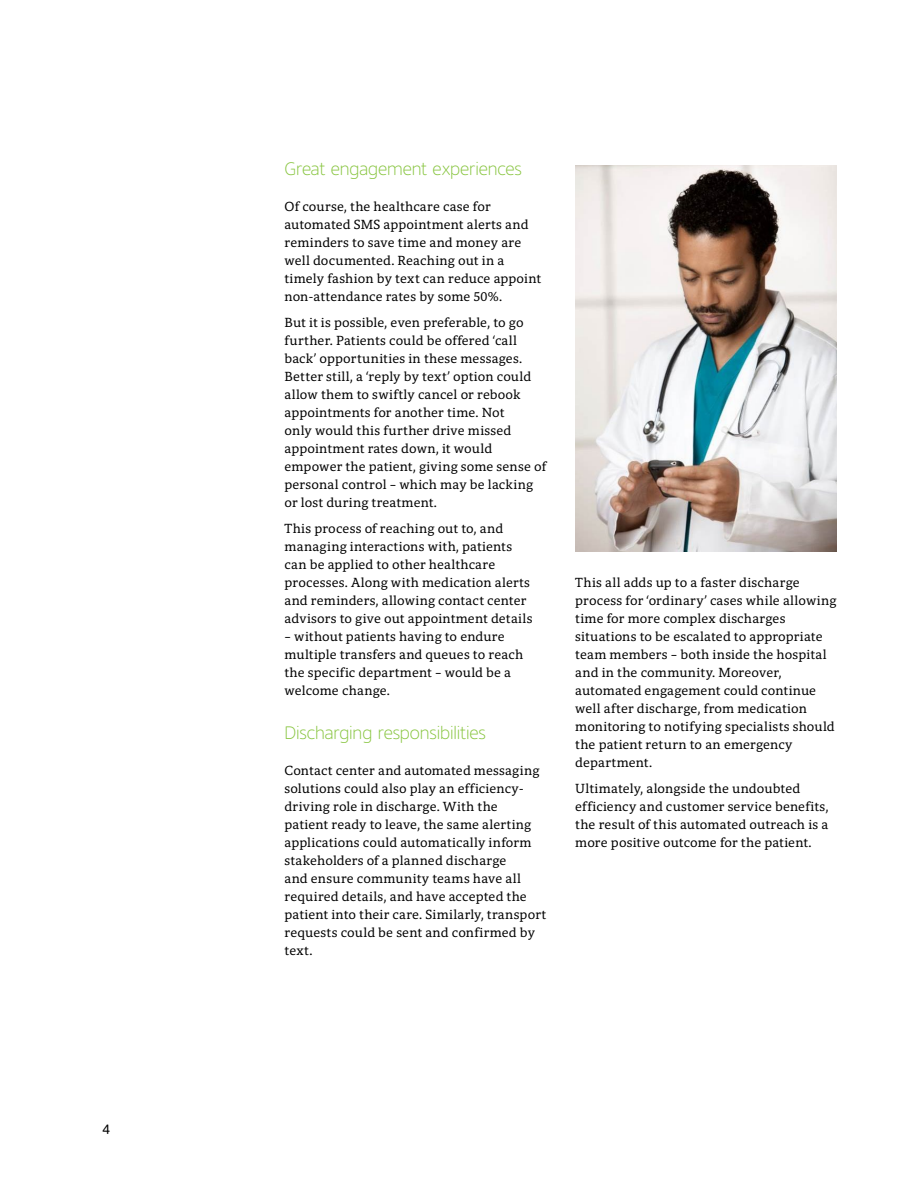
<style>
.page{position:relative;width:918px;height:1188px;background:#fff}
.page>*{position:absolute;margin:0;border:0;box-sizing:border-box;transform-origin:0 0}
.t1{font:300 18px "Harmony Sans";letter-spacing:-.005em;color:#88c540}
.t2{font:13.5px/18px "Harmony Serif";letter-spacing:.01em;color:#000}
.t3{font:13.5px "Harmony Sans";color:#000}
</style>
<div class="page">
<img style="left:575px;top:165px;width:262px;height:387px">
<p class="t3" style="left:103px;top:1121px;width:9px">4</p>
<h1 class="t1" style="left:284px;top:157px;width:239px">Great engagement experiences</h1>
<p class="t2" style="left:284px;top:197px;width:258px">Of course, the healthcare case for automated SMS appointment alerts and reminders to save time and money are well documented. Reaching out in a timely fashion by text can reduce appoint non-attendance rates by some 50%.</p>
<p class="t2" style="left:284px;top:313px;width:263px">But it is possible, even preferable, to go further. Patients could be offered ‘call back’ opportunities in these messages.<br>Better still, a ‘reply by text’ option could allow them to swiftly cancel or rebook appointments for another time. Not<br>only would this further drive missed appointment rates down, it would empower the patient, giving some sense of personal control – which may be lacking or lost during treatment.</p>
<p class="t2" style="left:284px;top:519px;width:250px">This process of reaching out to, and managing interactions with, patients can be applied to other healthcare processes. Along with medication alerts and reminders, allowing contact center advisors to give out appointment details</p>
<p class="t2" style="left:284px;top:627px;width:240px">– without patients having to endure multiple transfers and queues to reach the specific department – would be a welcome change.</p>
<h1 class="t1" style="left:284px;top:721px;width:203px">Discharging responsibilities</h1>
<p class="t2" style="left:284px;top:761px;width:263px">Contact center and automated messaging solutions could also play an efficiency&shy;driving role in discharge. With the<br>patient ready to leave, the same alerting applications could automatically inform stakeholders of a planned discharge<br>and ensure community teams have all required details, and have accepted the patient into their care. Similarly, transport requests could be sent and confirmed by text.</p>
<p class="t2" style="left:575px;top:573px;width:263px">This all adds up to a faster discharge process for ‘ordinary’ cases while allowing time for more complex discharges situations to be escalated to appropriate team members – both inside the hospital and in the community. Moreover, automated engagement could continue well after discharge, from medication monitoring to notifying specialists should the patient return to an emergency department.</p>
<p class="t2" style="left:575px;top:779px;width:255px">Ultimately, alongside the undoubted efficiency and customer service benefits, the result of this automated outreach is a more positive outcome for the patient.</p>
</div>
